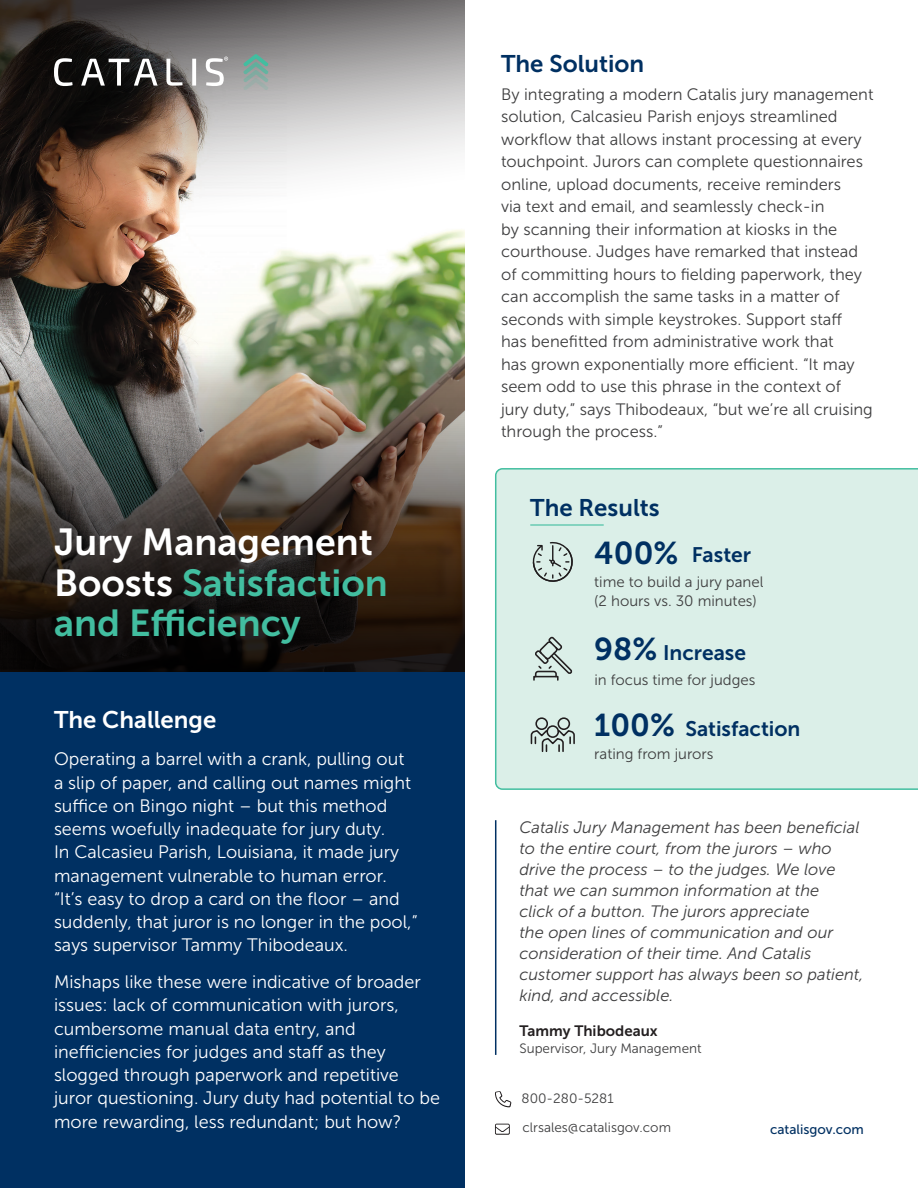
<style>
.page{position:relative;width:918px;height:1188px;background:#fff}
.page>*{position:absolute;margin:0;border:0;box-sizing:border-box;transform-origin:0 0}
.t1{font:37.5px/40.5px "Museo Sans 700";color:#42bea0}
.t2{font:24px "Museo Sans 700";color:#003062}
.t3{font:24px "Museo Sans 700";color:#fff}
.t4{font:21px "Museo Sans 700";color:#003062}
.t5{font:18px/23.2px "Museo Sans 300";color:#fff}
.t6{font:16.5px/22.5px "Museo Sans 300";color:#3e3e3f}
.t7{font:italic 16.5px/21px "Museo Sans 300";color:#3e3e3f}
.t8{font:15px/19.5px "Museo Sans 300";color:#3e3e3f}
.t9{font:15px "Museo Sans 700";color:#231f20}
.t10{font:13.5px "Museo Sans 300";color:#3e3e3f}
.t11{font:13.5px "Museo Sans 500";color:#003062}
.s1{color:#fff}
.s2{font-size:31.5px}
</style>
<div class="page">
<svg style="left:0;top:0;width:465px;height:210px"></svg>
<img style="left:0;top:210px;width:465px;height:463px">
<svg style="left:243px;top:54px;width:25px;height:36px"></svg>
<svg style="left:54px;top:57px;width:174px;height:29px"></svg>
<div style="left:0;top:673px;width:465px;height:515px;background:#003062"></div>
<hr style="left:495px;top:820px;width:1px;height:235px;background:#003062">
<div style="left:495px;top:468px;width:423px;height:322px;background:#dbefe8"></div>
<svg style="left:530px;top:542px;width:45px;height:42px;background:#bccdc7"></svg>
<svg style="left:533px;top:636px;width:40px;height:42px;background:#b6c5c0"></svg>
<div style="left:546px;top:725px;width:13px;height:13px;border:2px solid #211d1e;border-radius:50%"></div>
<div style="left:558px;top:717px;width:12px;height:13px;border:2px solid #211d1e;border-radius:50%"></div>
<div style="left:535px;top:717px;width:13px;height:13px;border:2px solid #211d1e;border-radius:50%"></div>
<svg style="left:530px;top:729px;width:45px;height:24px"></svg>
<svg style="left:495px;top:1124px;width:15px;height:11px"></svg>
<svg style="left:495px;top:1091px;width:16px;height:16px"></svg>
<hr style="left:530px;top:524px;width:74px;height:2px;background:#42bea0">
<h1 class="t1" style="left:54px;top:522px;width:335px"><span class="s1">Jury Management<br>Boosts</span> Satisfaction and Efficiency</h1>
<h2 class="t3" style="left:54px;top:706px;width:164px">The Challenge</h2>
<p class="t5" style="left:54px;top:748px;width:365px">Operating a barrel with a crank, pulling out a slip of paper, and calling out names might suffice on Bingo night – but this method seems woefully inadequate for jury duty.<br>In Calcasieu Parish, Louisiana, it made jury management vulnerable to human error. “It’s easy to drop a card on the floor – and suddenly, that juror is no longer in the pool,” says supervisor Tammy Thibodeaux.</p>
<p class="t5" style="left:54px;top:970px;width:388px">Mishaps like these were indicative of broader issues: lack of communication with jurors, cumbersome manual data entry, and inefficiencies for judges and staff as they slogged through paperwork and repetitive juror questioning. Jury duty had potential to be more rewarding, less redundant; but how?</p>
<h2 class="t2" style="left:501px;top:50px;width:145px">The Solution</h2>
<p class="t6" style="left:501px;top:83px;width:374px">By integrating a modern Catalis jury management solution, Calcasieu Parish enjoys streamlined workflow that allows instant processing at every touchpoint. Jurors can complete questionnaires online, upload documents, receive reminders<br>via text and email, and seamlessly check-in<br>by scanning their information at kiosks in the courthouse. Judges have remarked that instead of committing hours to fielding paperwork, they can accomplish the same tasks in a matter of seconds with simple keystrokes. Support staff<br>has benefitted from administrative work that<br>has grown exponentially more efficient. “It may seem odd to use this phrase in the context of<br>jury duty,” says Thibodeaux, “but we’re all cruising through the process.”</p>
<h2 class="t2" style="left:530px;top:494px;width:131px">The Results</h2>
<p class="t4" style="left:594px;top:543px;width:158px"><span class="s2">400%</span> Faster</p>
<p class="t8" style="left:594px;top:572px;width:171px">time to build a jury panel (2 hours vs. 30 minutes)</p>
<p class="t4" style="left:594px;top:641px;width:153px"><span class="s2">98%</span> Increase</p>
<p class="t8" style="left:594px;top:671px;width:163px">in focus time for judges</p>
<p class="t4" style="left:594px;top:717px;width:208px"><span class="s2">100%</span> Satisfaction</p>
<p class="t8" style="left:594px;top:744px;width:121px">rating from jurors</p>
<p class="t7" style="left:519px;top:817px;width:346px">Catalis Jury Management has been beneficial to the entire court, from the jurors – who drive the process – to the judges. We love that we can summon information at the<br>click of a button. The jurors appreciate<br>the open lines of communication and our consideration of their time. And Catalis customer support has always been so patient, kind, and accessible.</p>
<p class="t9" style="left:519px;top:1022px;width:140px">Tammy Thibodeaux</p>
<p class="t10" style="left:519px;top:1041px;width:184px">Supervisor, Jury Management</p>
<p class="t10" style="left:522px;top:1091px;width:94px">800-280-5281</p>
<p class="t10" style="left:522px;top:1120px;width:150px">clrsales@catalisgov.com</p>
<p class="t11" style="left:770px;top:1122px;width:95px">catalisgov.com</p>
</div>
